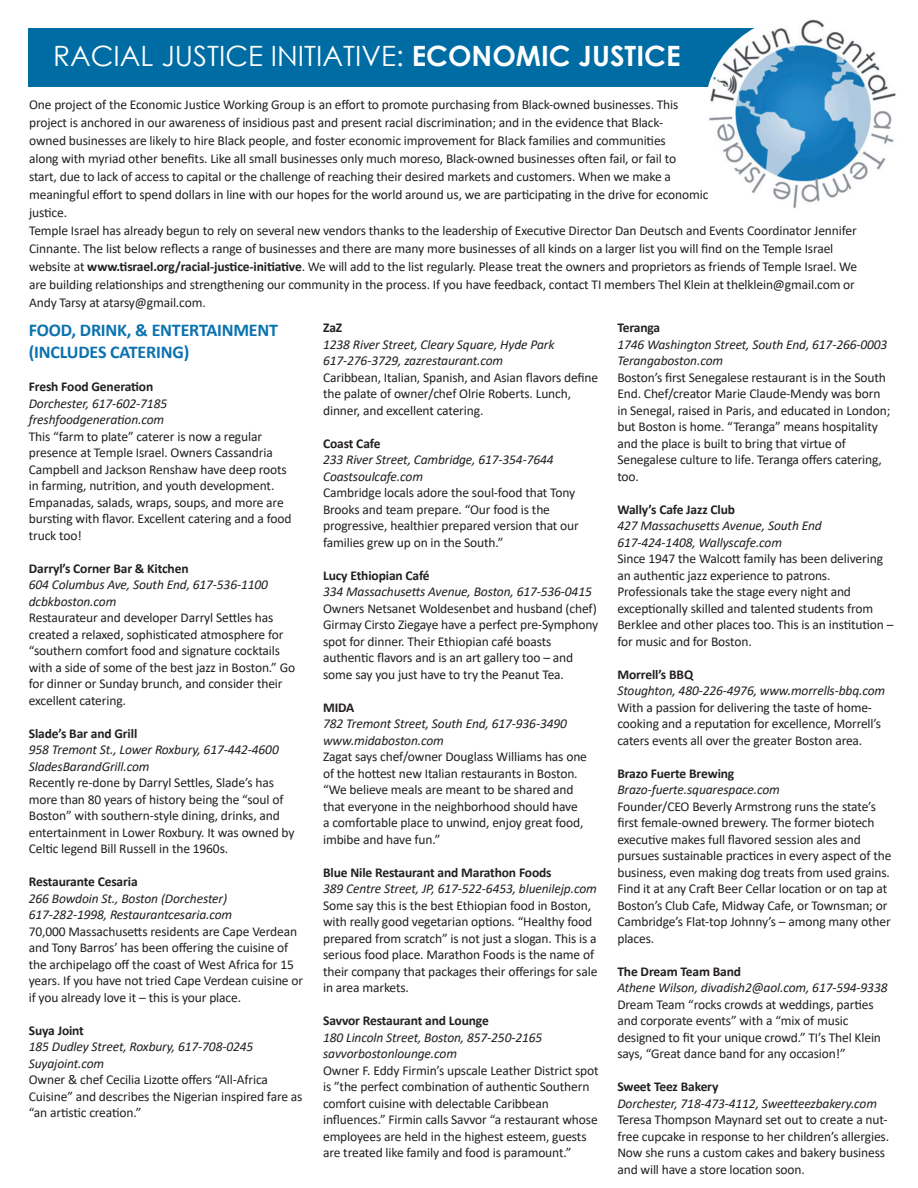
<style>
.page{position:relative;width:918px;height:1188px;background:#fff}
.page>*{position:absolute;margin:0;border:0;box-sizing:border-box;transform-origin:0 0}
.t1{font:28.05px "Century Gothic";color:#fff}
.t2{font:700 18px/22.5px "Calibri";letter-spacing:-.01em;color:#0b72b0}
.t3{font:13.5px/16.5px "Calibri";letter-spacing:-.01em;color:#231f20}
.t4{font:italic 13.5px "Calibri";letter-spacing:-.01em;color:#231f20}
.t5{font:700 13.5px "Calibri";letter-spacing:-.01em;color:#231f20}
.s1{font-weight:700}
</style>
<div class="page">
<div style="left:29px;top:28px;width:797px;height:58px;background:#006ca4"></div>
<img style="left:704px;top:19px;width:192px;height:189px">
<p class="t1" style="left:53px;top:36px;width:629px">RACIAL JUSTICE INITIATIVE: <span class="s1">ECONOMIC JUSTICE</span></p>
<p class="t3" style="left:29px;top:95px;width:681px;line-height:18px">One project of the Economic Justice Working Group is an effort to promote purchasing from Black-owned businesses. This project is anchored in our awareness of insidious past and present racial discrimination; and in the evidence that Black-<br>owned businesses are likely to hire Black people, and foster economic improvement for Black families and communities<br>along with myriad other benefits. Like all small businesses only much moreso, Black-owned businesses often fail, or fail to<br>start, due to lack of access to capital or the challenge of reaching their desired markets and customers. When we make a meaningful effort to spend dollars in line with our hopes for the world around us, we are participating in the drive for economic justice.</p>
<p class="t3" style="left:29px;top:221px;width:830px;line-height:18px">Temple Israel has already begun to rely on several new vendors thanks to the leadership of Executive Director Dan Deutsch and Events Coordinator Jennifer Cinnante. The list below reflects a range of businesses and there are many more businesses of all kinds on a larger list you will find on the Temple Israel website at <span class="s1">www.tisrael.org/racial-justice-initiative</span>. We will add to the list regularly. Please treat the owners and proprietors as friends of Temple Israel. We are building relationships and strengthening our community in the process. If you have feedback, contact TI members Thel Klein at thelklein@gmail.com or Andy Tarsy at atarsy@gmail.com.</p>
<p class="t2" style="left:29px;top:318px;width:251px">FOOD, DRINK, &amp; ENTERTAINMENT (INCLUDES CATERING)</p>
<p class="t5" style="left:29px;top:377px;width:126px">Fresh Food Generation</p>
<p class="t4" style="left:29px;top:394px;width:140px">Dorchester, 617-602-7185</p>
<p class="t4" style="left:29px;top:410px;width:137px">freshfoodgeneration.com</p>
<p class="t3" style="left:29px;top:428px;width:264px">This “farm to plate” caterer is now a regular presence at Temple Israel. Owners Cassandria Campbell and Jackson Renshaw have deep roots in farming, nutrition, and youth development.<br>Empanadas, salads, wraps, soups, and more are bursting with flavor. Excellent catering and a food truck too!</p>
<p class="t5" style="left:29px;top:559px;width:161px">Darryl’s Corner Bar &amp; Kitchen</p>
<p class="t4" style="left:29px;top:575px;width:241px">604 Columbus Ave, South End, 617-536-1100</p>
<p class="t4" style="left:29px;top:592px;width:89px">dcbkboston.com</p>
<p class="t3" style="left:29px;top:609px;width:268px">Restaurateur and developer Darryl Settles has created a relaxed, sophisticated atmosphere for “southern comfort food and signature cocktails with a side of some of the best jazz in Boston.” Go for dinner or Sunday brunch, and consider their excellent catering.</p>
<p class="t5" style="left:29px;top:724px;width:110px">Slade’s Bar and Grill</p>
<p class="t4" style="left:29px;top:740px;width:252px">958 Tremont St., Lower Roxbury, 617-442-4600</p>
<p class="t4" style="left:29px;top:757px;width:122px">SladesBarandGrill.com</p>
<p class="t3" style="left:29px;top:774px;width:267px">Recently re-done by Darryl Settles, Slade’s has more than 80 years of history being the “soul of Boston” with southern-style dining, drinks, and entertainment in Lower Roxbury. It was owned by Celtic legend Bill Russell in the 1960s.</p>
<p class="t5" style="left:29px;top:872px;width:110px">Restaurante Cesaria</p>
<p class="t4" style="left:29px;top:889px;width:200px">266 Bowdoin St., Boston (Dorchester)</p>
<p class="t4" style="left:29px;top:905px;width:205px">617-282-1998, Restaurantcesaria.com</p>
<p class="t3" style="left:29px;top:923px;width:276px">70,000 Massachusetts residents are Cape Verdean and Tony Barros’ has been offering the cuisine of the archipelago off the coast of West Africa for 15 years. If you have not tried Cape Verdean cuisine or if you already love it – this is your place.</p>
<p class="t5" style="left:29px;top:1021px;width:57px">Suya Joint</p>
<p class="t4" style="left:29px;top:1037px;width:226px">185 Dudley Street, Roxbury, 617-708-0245</p>
<p class="t4" style="left:29px;top:1054px;width:77px">Suyajoint.com</p>
<p class="t3" style="left:29px;top:1071px;width:275px">Owner &amp; chef Cecilia Lizotte offers “All-Africa<br>Cuisine” and describes the Nigerian inspired fare as “an artistic creation.”</p>
<p class="t5" style="left:323px;top:318px;width:21px">ZaZ</p>
<p class="t4" style="left:323px;top:335px;width:233px">1238 River Street, Cleary Square, Hyde Park</p>
<p class="t4" style="left:323px;top:351px;width:182px">617-276-3729, zazrestaurant.com</p>
<p class="t3" style="left:323px;top:369px;width:277px">Caribbean, Italian, Spanish, and Asian flavors define the palate of owner/chef Olrie Roberts. Lunch, dinner, and excellent catering.</p>
<p class="t5" style="left:323px;top:434px;width:59px">Coast Cafe</p>
<p class="t4" style="left:323px;top:450px;width:232px">233 River Street, Cambridge, 617-354-7644</p>
<p class="t4" style="left:323px;top:467px;width:101px">Coastsoulcafe.com</p>
<p class="t3" style="left:323px;top:484px;width:257px">Cambridge locals adore the soul-food that Tony Brooks and team prepare. “Our food is the progressive, healthier prepared version that our families grew up on in the South.”</p>
<p class="t5" style="left:323px;top:566px;width:108px">Lucy Ethiopian Café</p>
<p class="t4" style="left:323px;top:582px;width:270px">334 Massachusetts Avenue, Boston, 617-536-0415</p>
<p class="t3" style="left:323px;top:600px;width:277px">Owners Netsanet Woldesenbet and husband (chef)<br>Girmay Cirsto Ziegaye have a perfect pre-Symphony spot for dinner. Their Ethiopian café boasts authentic flavors and is an art gallery too – and some say you just have to try the Peanut Tea.</p>
<p class="t5" style="left:323px;top:698px;width:33px">MIDA</p>
<p class="t4" style="left:323px;top:714px;width:245px">782 Tremont Street, South End, 617-936-3490</p>
<p class="t4" style="left:323px;top:731px;width:122px">www.midaboston.com</p>
<p class="t3" style="left:323px;top:748px;width:265px">Zagat says chef/owner Douglass Williams has one of the hottest new Italian restaurants in Boston. “We believe meals are meant to be shared and that everyone in the neighborhood should have a comfortable place to unwind, enjoy great food, imbibe and have fun.”</p>
<p class="t5" style="left:323px;top:863px;width:230px">Blue Nile Restaurant and Marathon Foods</p>
<p class="t4" style="left:323px;top:879px;width:275px">389 Centre Street, JP, 617-522-6453, bluenilejp.com</p>
<p class="t3" style="left:323px;top:897px;width:276px">Some say this is the best Ethiopian food in Boston, with really good vegetarian options. “Healthy food prepared from scratch” is not just a slogan. This is a serious food place. Marathon Foods is the name of their company that packages their offerings for sale in area markets.</p>
<p class="t5" style="left:323px;top:1011px;width:167px">Savvor Restaurant and Lounge</p>
<p class="t4" style="left:323px;top:1028px;width:221px">180 Lincoln Street, Boston, 857-250-2165</p>
<p class="t4" style="left:323px;top:1044px;width:135px">savvorbostonlounge.com</p>
<p class="t3" style="left:323px;top:1062px;width:277px">Owner F. Eddy Firmin’s upscale Leather District spot is ”the perfect combination of authentic Southern comfort cuisine with delectable Caribbean influences.” Firmin calls Savvor “a restaurant whose employees are held in the highest esteem, guests are treated like family and food is paramount.”</p>
<p class="t5" style="left:617px;top:318px;width:44px">Teranga</p>
<p class="t4" style="left:617px;top:335px;width:272px">1746 Washington Street, South End, 617-266-0003</p>
<p class="t4" style="left:617px;top:351px;width:107px">Terangaboston.com</p>
<p class="t3" style="left:617px;top:369px;width:274px">Boston’s first Senegalese restaurant is in the South End. Chef/creator Marie Claude-Mendy was born in Senegal, raised in Paris, and educated in London; but Boston is home. “Teranga” means hospitality and the place is built to bring that virtue of Senegalese culture to life. Teranga offers catering, too.</p>
<p class="t5" style="left:617px;top:500px;width:119px">Wally’s Cafe Jazz Club</p>
<p class="t4" style="left:617px;top:516px;width:206px">427 Massachusetts Avenue, South End</p>
<p class="t4" style="left:617px;top:533px;width:166px">617-424-1408, Wallyscafe.com</p>
<p class="t3" style="left:617px;top:550px;width:278px">Since 1947 the Walcott family has been delivering an authentic jazz experience to patrons.<br>Professionals take the stage every night and exceptionally skilled and talented students from Berklee and other places too. This is an institution – for music and for Boston.</p>
<p class="t5" style="left:617px;top:665px;width:77px">Morrell’s BBQ</p>
<p class="t4" style="left:617px;top:681px;width:269px">Stoughton, 480-226-4976, www.morrells-bbq.com</p>
<p class="t3" style="left:617px;top:699px;width:265px">With a passion for delivering the taste of home&shy;cooking and a reputation for excellence, Morrell’s caters events all over the greater Boston area.</p>
<p class="t5" style="left:617px;top:764px;width:118px">Brazo Fuerte Brewing</p>
<p class="t4" style="left:617px;top:780px;width:164px">Brazo-fuerte.squarespace.com</p>
<p class="t3" style="left:617px;top:798px;width:276px">Founder/CEO Beverly Armstrong runs the state’s first female-owned brewery. The former biotech executive makes full flavored session ales and pursues sustainable practices in every aspect of the business, even making dog treats from used grains.<br>Find it at any Craft Beer Cellar location or on tap at Boston’s Club Cafe, Midway Cafe, or Townsman; or Cambridge’s Flat-top Johnny’s – among many other places.</p>
<p class="t5" style="left:617px;top:962px;width:125px">The Dream Team Band</p>
<p class="t4" style="left:617px;top:978px;width:272px">Athene Wilson, divadish2@aol.com, 617-594-9338</p>
<p class="t3" style="left:617px;top:996px;width:265px">Dream Team “rocks crowds at weddings, parties and corporate events” with a “mix of music designed to fit your unique crowd.” TI’s Thel Klein says, “Great dance band for any occasion!”</p>
<p class="t5" style="left:617px;top:1077px;width:103px">Sweet Teez Bakery</p>
<p class="t4" style="left:617px;top:1094px;width:261px">Dorchester, 718-473-4112, Sweetteezbakery.com</p>
<p class="t3" style="left:617px;top:1111px;width:273px">Teresa Thompson Maynard set out to create a nut&shy;free cupcake in response to her children’s allergies.<br>Now she runs a custom cakes and bakery business and will have a store location soon.</p>
</div>
